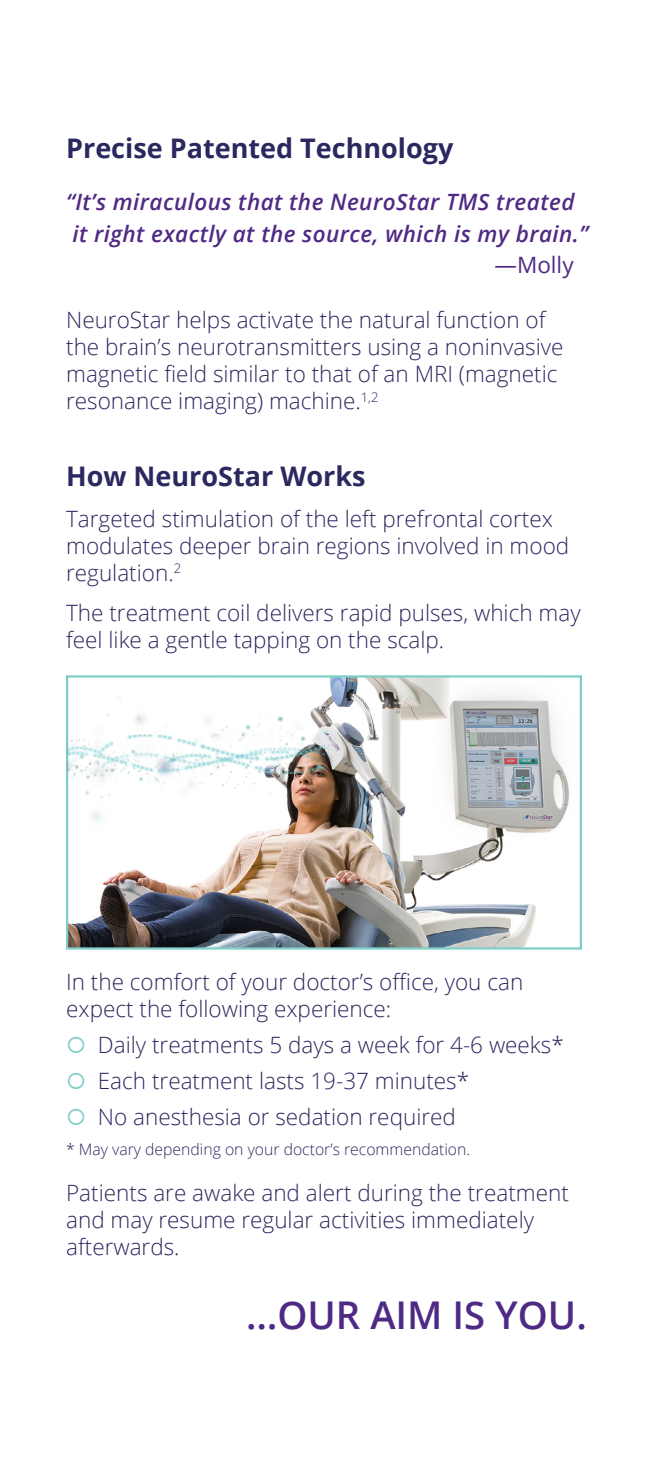
<style>
.page{position:relative;width:648px;height:1458px;background:#fff}
.page>*{position:absolute;margin:0;border:0;box-sizing:border-box;transform-origin:0 0}
.t1{font:600 38.25px "Open Sans";color:#4f2a84}
.t2{font:700 27px "Open Sans";color:#2a285f}
.t3{font:300 22.5px/27px "Open Sans";color:#2a285f}
.t4{font:italic 600 22.5px/31.5px "Open Sans";letter-spacing:.02em;color:#4f2a84}
.t5{font:22.5px "Open Sans";color:#4f2a84}
.t6{font:300 15.75px "Open Sans";color:#2a285f}
.s1{color:#80cec8}
</style>
<div class="page">
<img style="left:69px;top:678px;width:500px;height:269px">
<div style="left:66px;top:675px;width:516px;height:275px;border:2px solid #80cec8"></div>
<img style="left:66px;top:675px;width:258px;height:209px">
<p class="t2" style="left:66px;top:129px;width:389px">Precise Patented Technology</p>
<p class="t4" style="left:66px;top:186px;width:524px">“It’s miraculous that the NeuroStar TMS treated it right exactly at the source, which is my brain.”</p>
<p class="t5" style="left:495px;top:250px;width:81px">—Molly</p>
<p class="t3" style="left:66px;top:306px;width:499px">NeuroStar helps activate the natural function of the brain’s neurotransmitters using a noninvasive magnetic field similar to that of an MRI (magnetic resonance imaging) machine.<sup>1,2</sup></p>
<p class="t2" style="left:66px;top:457px;width:301px">How NeuroStar Works</p>
<p class="t3" style="left:66px;top:505px;width:505px">Targeted stimulation of the left prefrontal cortex modulates deeper brain regions involved in mood regulation.<sup>2</sup></p>
<p class="t3" style="left:66px;top:599px;width:516px">The treatment coil delivers rapid pulses, which may feel like a gentle tapping on the scalp.</p>
<p class="t3" style="left:66px;top:968px;width:459px">In the comfort of your doctor’s office, you can expect the following experience:</p>
<p class="t3" style="left:66px;top:1031px;width:499px"><span class="s1">○</span> Daily treatments 5 days a week for 4-6 weeks*</p>
<p class="t3" style="left:66px;top:1067px;width:405px"><span class="s1">○</span> Each treatment lasts 19-37 minutes*</p>
<p class="t3" style="left:66px;top:1103px;width:391px"><span class="s1">○</span> No anesthesia or sedation required</p>
<p class="t6" style="left:66px;top:1138px;width:406px">* May vary depending on your doctor’s recommendation.</p>
<p class="t3" style="left:66px;top:1178px;width:504px">Patients are awake and alert during the treatment and may resume regular activities immediately afterwards.</p>
<h1 class="t1" style="left:246px;top:1289px;width:342px">…OUR AIM IS YOU.</h1>
</div>
